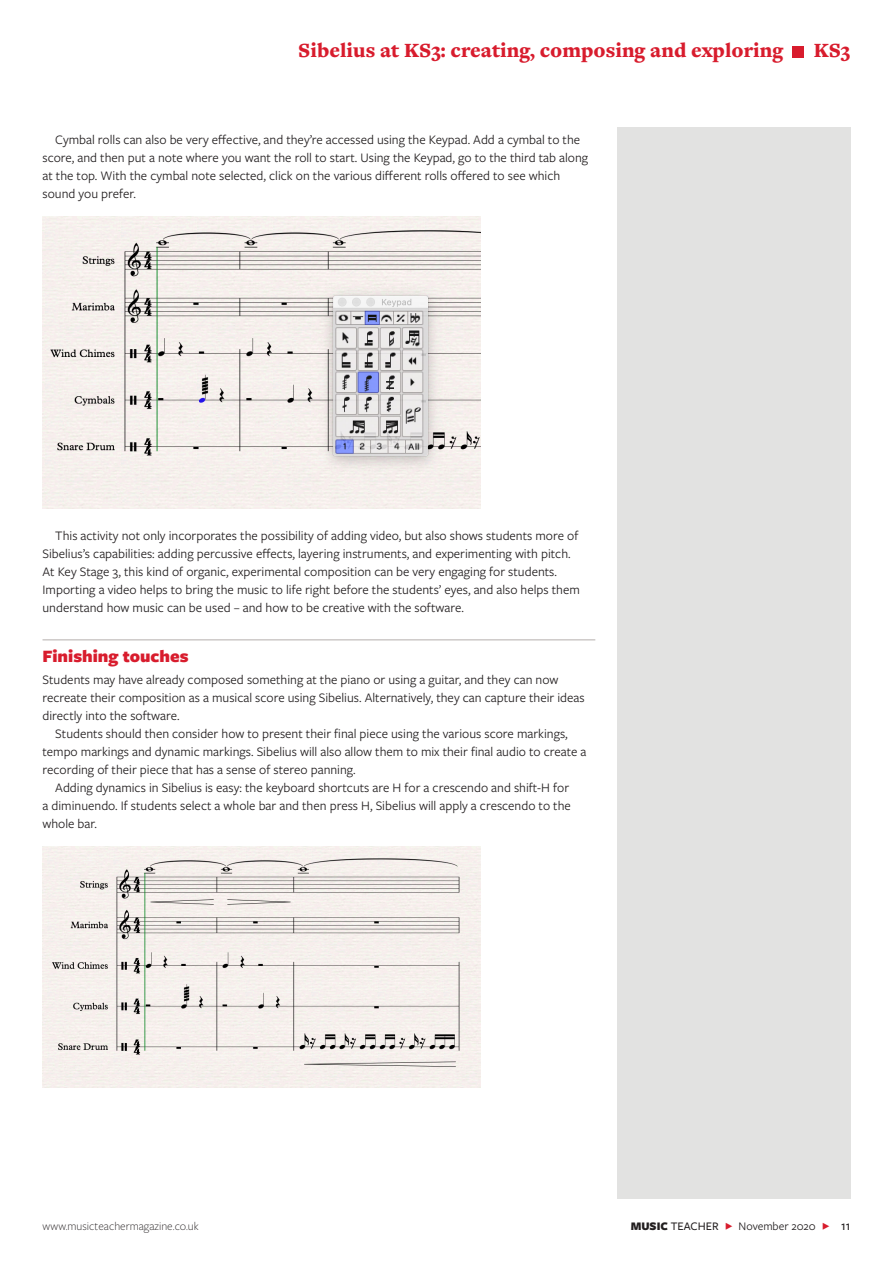
<style>
.page{position:relative;width:893px;height:1263px;background:#fff}
.page>*{position:absolute;margin:0;border:0;box-sizing:border-box;transform-origin:0 0}
.t1{font:900 21px "Freight Text Pro";color:#d81c2d}
.Sub_Head_A___MTSoW{font:900 18px "Freight Sans Pro";color:#d81c2d}
.Body_Text___MTSoW{font:13.5px/18px "Freight Sans Pro";color:#231f20}
.Body_Text_No_Indent{font:13.5px/18px "Freight Sans Pro";color:#231f20}
.t2{font:300 12px "Freight Sans Pro";color:#231f20}
.t3{font:12px "Freight Sans Pro";color:#231f20}
.s1{font-weight:900}
.s2{font-weight:500}
.s3{color:#d81c2d}
.s4{font-weight:500;font-size:13.5px}
</style>
<div class="page">
<div style="left:617px;top:128px;width:233px;height:1071px;background:#e2e2e1"></div>
<div style="left:793px;top:46px;width:11px;height:11px;background:#d81c2d"></div>
<hr style="left:43px;top:639px;width:552px;height:1px;background:#cdc9c8">
<img style="left:43px;top:216px;width:437px;height:292px">
<img style="left:43px;top:846px;width:437px;height:241px">
<h1 class="t1" style="left:298px;top:36px;width:486px">Sibelius at KS3: creating, composing and exploring</h1>
<h1 class="t1" style="left:814px;top:36px;width:38px">KS3</h1>
<p class="Body_Text___MTSoW" style="left:43px;top:130px;width:547px;text-indent:13px">Cymbal rolls can also be very effective, and they’re accessed using the Keypad. Add a cymbal to the score, and then put a note where you want the roll to start. Using the Keypad, go to the third tab along at the top. With the cymbal note selected, click on the various different rolls offered to see which sound you prefer.</p>
<p class="Body_Text___MTSoW" style="left:43px;top:526px;width:539px;text-indent:13px">This activity not only incorporates the possibility of adding video, but also shows students more of Sibelius’s capabilities: adding percussive effects, layering instruments, and experimenting with pitch.<br>At Key Stage 3, this kind of organic, experimental composition can be very engaging for students.<br>Importing a video helps to bring the music to life right before the students’ eyes, and also helps them understand how music can be used – and how to be creative with the software.</p>
<p class="Sub_Head_A___MTSoW" style="left:43px;top:643px;width:148px">Finishing touches</p>
<p class="Body_Text_No_Indent" style="left:43px;top:670px;width:544px">Students may have already composed something at the piano or using a guitar, and they can now recreate their composition as a musical score using Sibelius. Alternatively, they can capture their ideas directly into the software.</p>
<p class="Body_Text___MTSoW" style="left:43px;top:724px;width:545px;text-indent:13px">Students should then consider how to present their final piece using the various score markings, tempo markings and dynamic markings. Sibelius will also allow them to mix their final audio to create a recording of their piece that has a sense of stereo panning.</p>
<p class="Body_Text___MTSoW" style="left:43px;top:778px;width:530px;text-indent:13px">Adding dynamics in Sibelius is easy: the keyboard shortcuts are H for a crescendo and shift-H for a diminuendo. If students select a whole bar and then press H, Sibelius will apply a crescendo to the whole bar.</p>
<p class="t2" style="left:43px;top:1218px;width:158px">www.musicteachermagazine.co.uk</p>
<p class="t3" style="left:631px;top:1218px;width:221px"><span class="s1">MUSIC</span> <span class="s2">TEACHER</span> <span class="s3">F</span> November 2020 <span class="s3">F</span> <span class="s4">11</span></p>
</div>
